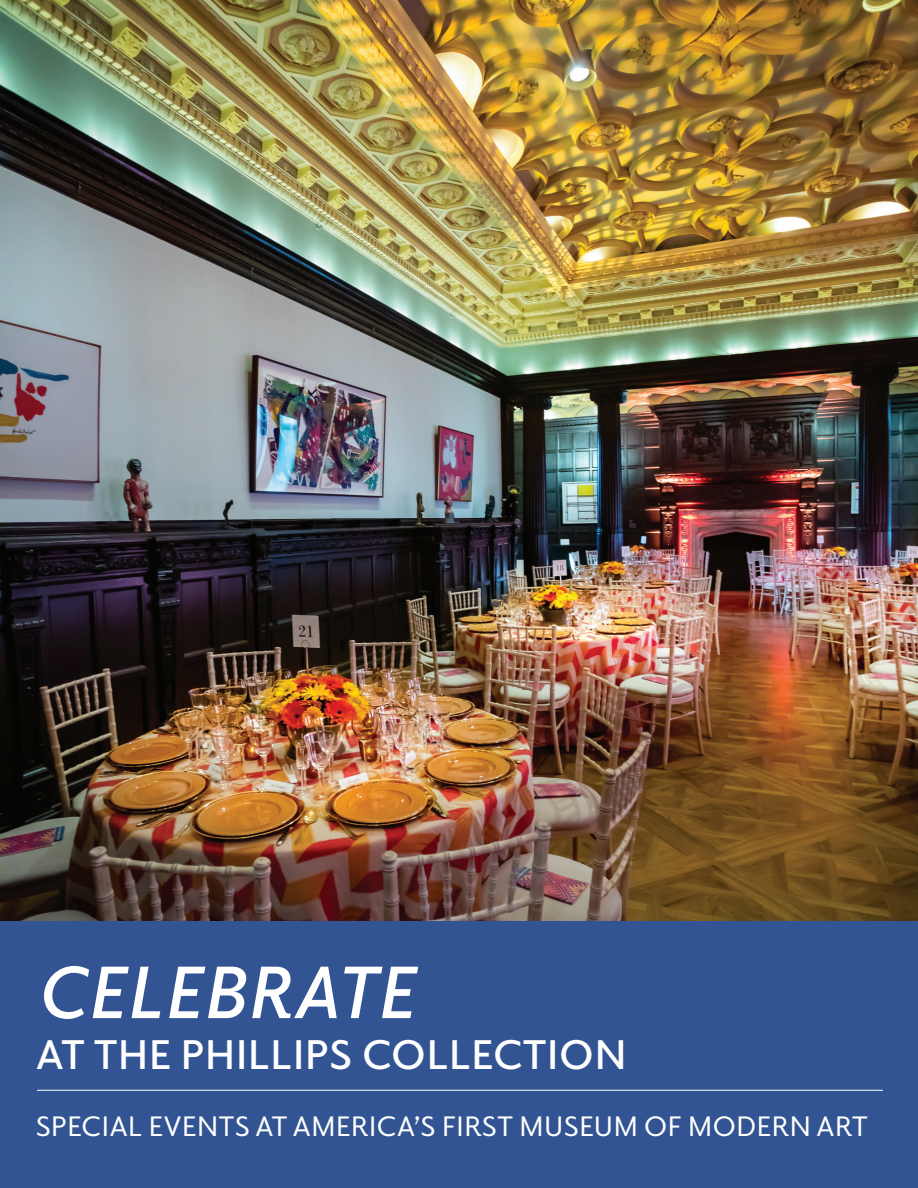
<style>
.page{position:relative;width:918px;height:1188px;background:#fff}
.page>*{position:absolute;margin:0;border:0;box-sizing:border-box;transform-origin:0 0}
.t1{font:italic 600 75px "Elido";letter-spacing:.02em;color:#fff}
.t2{font:600 42px "Elido";letter-spacing:.02em;color:#fff}
.t3{font:28.5px "Elido";letter-spacing:.02em;color:#fff}
</style>
<div class="page">
<img style="left:0;top:0;width:918px;height:921px">
<div style="left:0;top:921px;width:918px;height:267px;background:#325493"></div>
<hr style="left:37px;top:1090px;width:846px;height:1px;background:#fff">
<h1 class="t1" style="left:36px;top:942px;width:379px">CELEBRATE</h1>
<h2 class="t2" style="left:36px;top:1026px;width:592px">AT THE PHILLIPS COLLECTION</h2>
<p class="t3" style="left:36px;top:1107px;width:833px">SPECIAL EVENTS AT AMERICA’S FIRST MUSEUM OF MODERN ART</p>
</div>
